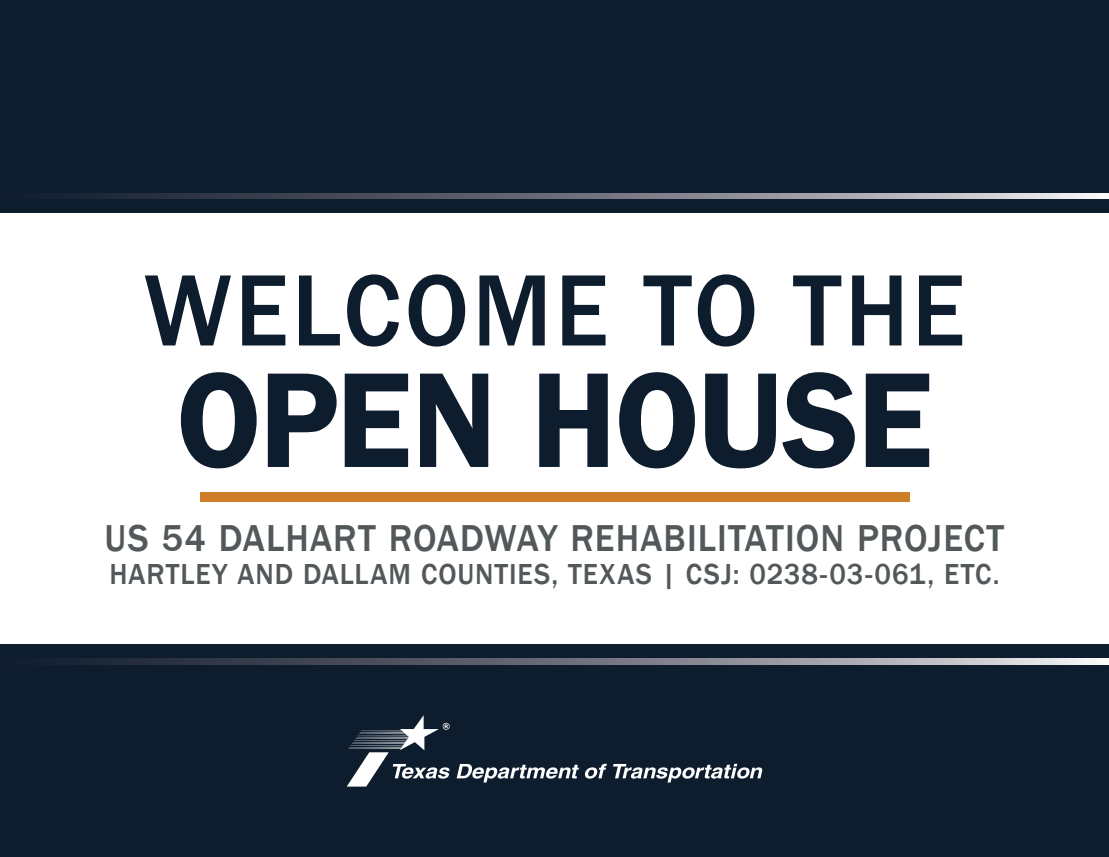
<style>
.page{position:relative;width:1109px;height:857px;background:#fff}
.page>*{position:absolute;margin:0;border:0;box-sizing:border-box;transform-origin:0 0}
.t1{font:600 140px "Franklin Gothic";letter-spacing:-.015em;color:#0e1d2e;scale:.95 1}
.t2{font:500 105px "Franklin Gothic";letter-spacing:.03em;color:#0e1d2e;scale:.95 1}
.t3{font:500 38.5px "Franklin Gothic";letter-spacing:.03em;color:#53585b;scale:.95 1}
.t4{font:500 29.75px "Franklin Gothic";letter-spacing:.035em;color:#53585b;scale:.95 1}
</style>
<div class="page">
<div style="left:0;top:0;width:1109px;height:212px;background:#0e1d2e"></div>
<svg style="left:75px;top:193px;width:1034px;height:5px"></svg>
<div style="left:0;top:645px;width:1109px;height:212px;background:#0e1d2e"></div>
<svg style="left:457px;top:764px;width:150px;height:18px"></svg>
<svg style="left:613px;top:764px;width:150px;height:18px"></svg>
<svg style="left:347px;top:715px;width:103px;height:71px"></svg>
<svg style="left:74px;top:659px;width:1035px;height:5px"></svg>
<div style="left:200px;top:493px;width:709px;height:9px;background:#cd7e27"></div>
<p class="t2" style="left:144px;top:245px;width:866px">WELCOME TO THE</p>
<p class="t1" style="left:176px;top:334px;width:798px">OPEN HOUSE</p>
<p class="t3" style="left:105px;top:514px;width:948px">US 54 DALHART ROADWAY REHABILITATION PROJECT</p>
<p class="t4" style="left:110px;top:556px;width:938px">HARTLEY AND DALLAM COUNTIES, TEXAS | CSJ: 0238-03-061, ETC.</p>
</div>
